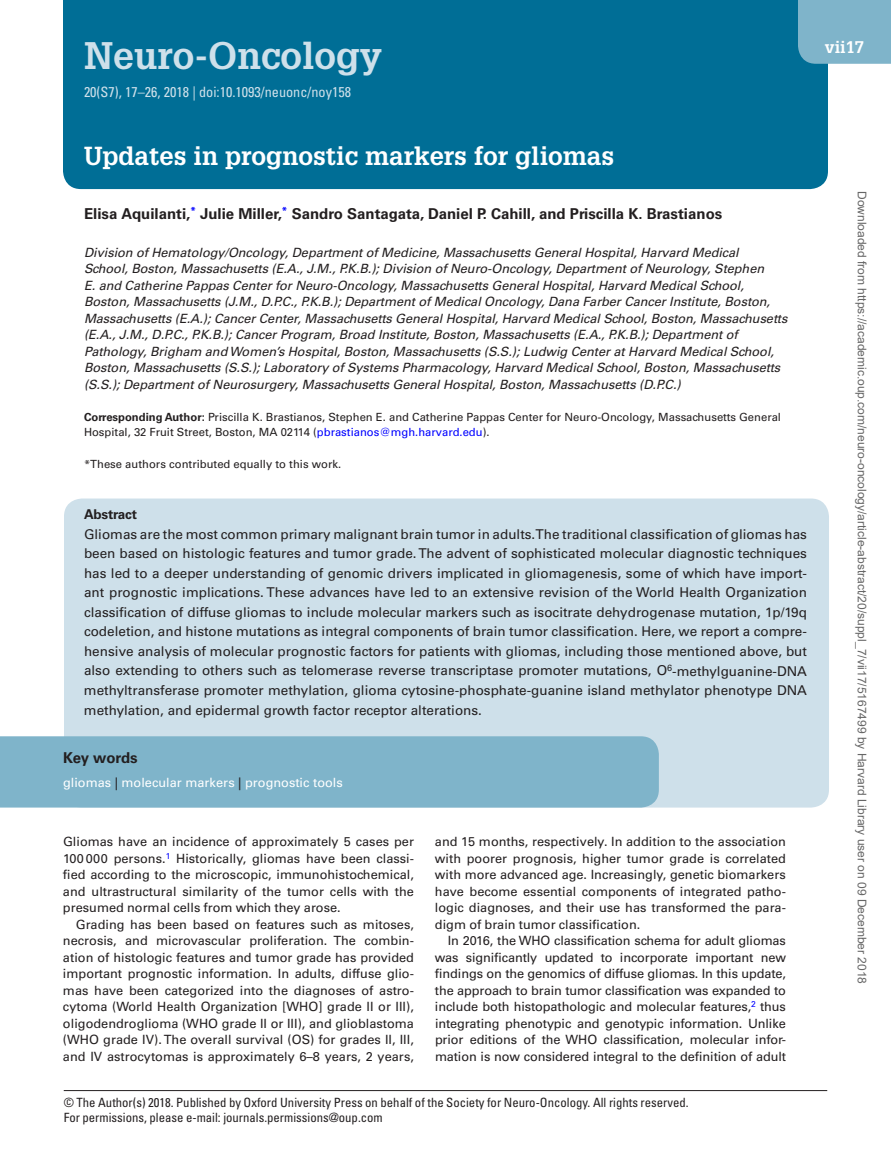
<style>
.page{position:relative;width:891px;height:1175px;background:#fff}
.page>*{position:absolute;margin:0;border:0;box-sizing:border-box;transform-origin:0 0}
.t1{font:700 37.5px "Glypha LT Std";color:#cee0ea}
.t2{font:700 25.5px "Glypha LT Std";color:#fff}
.t3{font:700 16.5px "Glypha LT Std";color:#fff}
.t4{font:700 15px "Univers LT Std";color:#231f20}
.t5{font:condensed 14.25px "Univers LT Std";color:#cee0ea}
.t6{font:13.5px/19.5px "Univers LT Std";color:#231f20;text-align:justify}
.t7{font:700 13.5px "Univers LT Std";letter-spacing:-.015em;color:#231f20}
.t8{font:12.75px/16.5px "Univers LT Std";color:#231f20;text-align:justify}
.t9{font:italic 12.75px/16.5px "Univers LT Std";letter-spacing:-.005em;color:#231f20}
.t10{font:condensed 12.75px/15px "Univers LT Std";color:#231f20}
.t11{font:12.75px "Univers LT Std";color:#fff}
.t12{font:12px "Arial";color:#666}
.t13{font:11.25px/15px "Univers LT Std";color:#231f20}
.s1{font-weight:700}
.s2{color:#00f}
.s3{color:#231f20}
</style>
<div class="page">
<hr style="left:64px;top:1090px;width:763px;height:1px;background:#231f20">
<div style="left:63px;top:0;width:765px;height:189px;background:#006e96"></div>
<div style="left:64px;top:498px;width:765px;height:309px;background:#cee0ea;border-radius:18px"></div>
<div style="left:0;top:736px;width:659px;height:71px;background:#7fb4ca"></div>
<div style="left:798px;top:0;width:93px;height:64px;background:#7fb4ca"></div>
<h1 class="t1" style="left:84px;top:32px;width:299px">Neuro-Oncology</h1>
<p class="t5" style="left:84px;top:83px;width:269px">20(S7), 17–26, 2018 | doi:10.1093/neuonc/noy158</p>
<h2 class="t2" style="left:84px;top:140px;width:532px">Updates in prognostic markers for gliomas</h2>
<p class="t4" style="left:84px;top:205px;width:640px">Elisa Aquilanti,<sup>*</sup> Julie Miller,<sup>*</sup> Sandro Santagata, Daniel P. Cahill, and Priscilla K. Brastianos</p>
<p class="t9" style="left:84px;top:244px;width:705px">Division of Hematology/Oncology, Department of Medicine, Massachusetts General Hospital, Harvard Medical<br>School, Boston, Massachusetts (E.A., J.M., P.K.B.); Division of Neuro-Oncology, Department of Neurology, Stephen<br>E. and Catherine Pappas Center for Neuro-Oncology, Massachusetts General Hospital, Harvard Medical School, Boston, Massachusetts (J.M., D.P.C., P.K.B.); Department of Medical Oncology, Dana Farber Cancer Institute, Boston, Massachusetts (E.A.); Cancer Center, Massachusetts General Hospital, Harvard Medical School, Boston, Massachusetts (E.A., J.M., D.P.C., P.K.B.); Cancer Program, Broad Institute, Boston, Massachusetts (E.A., P.K.B.); Department of Pathology, Brigham and Women’s Hospital, Boston, Massachusetts (S.S.); Ludwig Center at Harvard Medical School, Boston, Massachusetts (S.S.); Laboratory of Systems Pharmacology, Harvard Medical School, Boston, Massachusetts (S.S.); Department of Neurosurgery, Massachusetts General Hospital, Boston, Massachusetts (D.P.C.)</p>
<p class="t13" style="left:84px;top:410px;width:699px"><span class="s1">Corresponding Author:</span> Priscilla K. Brastianos, Stephen E. and Catherine Pappas Center for Neuro-Oncology, Massachusetts General<br>Hospital, 32 Fruit Street, Boston, MA 02114 (<span class="s2">pbrastianos@mgh.harvard.edu</span>).</p>
<p class="t13" style="left:84px;top:457px;width:259px">*These authors contributed equally to this work.</p>
<p class="t7" style="left:84px;top:507px;width:55px">Abstract</p>
<p class="t6" style="left:84px;top:524px;width:725px">Gliomas are the most common primary malignant brain tumor in adults. The traditional classification of gliomas has been based on histologic features and tumor grade. The advent of sophisticated molecular diagnostic techniques has led to a deeper understanding of genomic drivers implicated in gliomagenesis, some of which have import&shy;ant prognostic implications. These advances have led to an extensive revision of the World Health Organization classification of diffuse gliomas to include molecular markers such as isocitrate dehydrogenase mutation, 1p/19q codeletion, and histone mutations as integral components of brain tumor classification. Here, we report a compre&shy;hensive analysis of molecular prognostic factors for patients with gliomas, including those mentioned above, but also extending to others such as telomerase reverse transcriptase promoter mutations, O<sup>6</sup>-methylguanine-DNA methyltransferase promoter methylation, glioma cytosine-phosphate-guanine island methylator phenotype DNA methylation, and epidermal growth factor receptor alterations.</p>
<p class="t4" style="left:63px;top:748px;width:76px">Key words</p>
<p class="t11" style="left:63px;top:774px;width:281px">gliomas <span class="s3">|</span> molecular markers <span class="s3">|</span> prognostic tools</p>
<p class="t8" style="left:63px;top:833px;width:353px">Gliomas have an incidence of approximately 5 cases per 100000 persons.<sup>1</sup> Historically, gliomas have been classi&shy;fied according to the microscopic, immunohistochemical, and ultrastructural similarity of the tumor cells with the presumed normal cells from which they arose.</p>
<p class="t8" style="left:63px;top:916px;width:353px;text-indent:13px">Grading has been based on features such as mitoses, necrosis, and microvascular proliferation. The combin&shy;ation of histologic features and tumor grade has provided important prognostic information. In adults, diffuse glio&shy;mas have been categorized into the diagnoses of astro&shy;cytoma (World Health Organization [WHO] grade II or III), oligodendroglioma (WHO grade II or III), and glioblastoma (WHO grade IV). The overall survival (OS) for grades II, III, and IV astrocytomas is approximately 6–8 years, 2 years,</p>
<p class="t8" style="left:435px;top:833px;width:353px">and 15 months, respectively. In addition to the association with poorer prognosis, higher tumor grade is correlated with more advanced age. Increasingly, genetic biomarkers have become essential components of integrated patho&shy;logic diagnoses, and their use has transformed the para&shy;digm of brain tumor classification.</p>
<p class="t8" style="left:435px;top:932px;width:353px;text-indent:13px">In 2016, the WHO classification schema for adult gliomas was significantly updated to incorporate important new findings on the genomics of diffuse gliomas. In this update, the approach to brain tumor classification was expanded to include both histopathologic and molecular features,<sup>2</sup> thus integrating phenotypic and genotypic information. Unlike prior editions of the WHO classification, molecular infor&shy;mation is now considered integral to the definition of adult</p>
<p class="t10" style="left:64px;top:1095px;width:626px">© The Author(s) 2018. Published by Oxford University Press on behalf of the Society for Neuro-Oncology. All rights reserved.<br>For permissions, please e-mail: journals.permissions@oup.com</p>
<p class="t3" style="left:825px;top:37px;width:41px">vii17</p>
<p class="t12" style="left:866px;top:191px;width:794px;rotate:90deg">Downloaded from https://academic.oup.com/neuro-oncology/article-abstract/20/suppl_7/vii17/5167499 by Harvard Library user on 09 December 2018</p>
</div>
